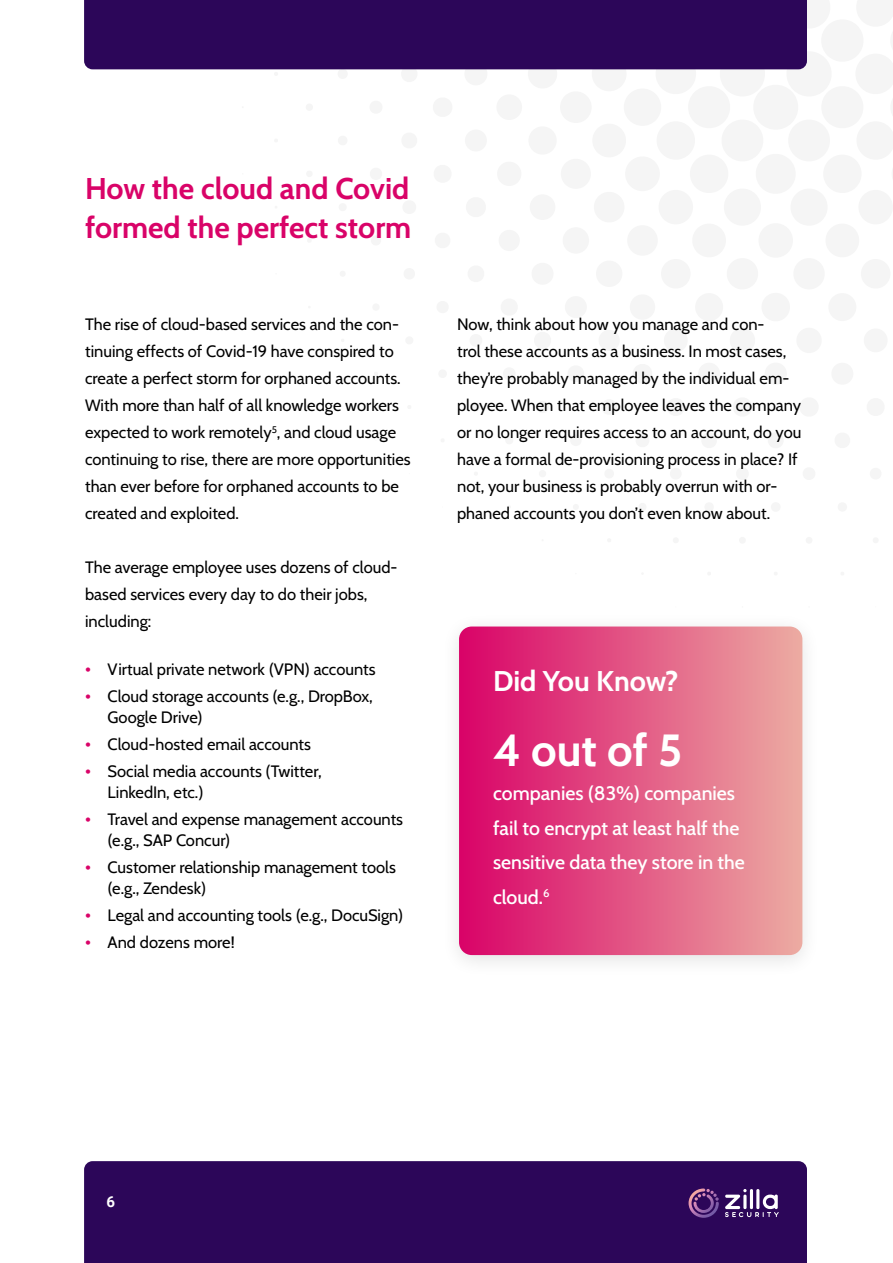
<style>
.page{position:relative;width:893px;height:1263px;background:#fff}
.page>*{position:absolute;margin:0;border:0;box-sizing:border-box;transform-origin:0 0}
.body_text{font:700 45px "Cabin";color:#fff}
.Sub_Title{font:700 30px/39px "Cabin";color:#d90368}
.body_text-2{font:700 28.5px "Cabin";color:#fff}
.body_text-3{font:500 19.5px/34.5px "Cabin";color:#fff}
.body_text-4{font:16.5px/27px "Cabin";color:#000}
.t1{font:700 15px "Roboto";color:#fff}
.s1{font-size:19.5px;color:#d90368}
</style>
<div class="page">
<div style="left:84px;top:0;width:723px;height:69px;background:#2c0659"></div>
<div style="left:84px;top:1161px;width:723px;height:102px;background:#2c0659"></div>
<svg style="left:688px;top:1188px;width:31px;height:30px"></svg>
<svg style="left:725px;top:1189px;width:54px;height:28px"></svg>
<svg style="left:459px;top:626px;width:343px;height:329px;background:#e25684"></svg>
<p class="Sub_Title" style="left:85px;top:167px;width:328px">How the cloud and Covid formed the perfect storm</p>
<p class="body_text-4" style="left:85px;top:310px;width:327px">The rise of cloud-based services and the con&shy;tinuing effects of Covid-19 have conspired to create a perfect storm for orphaned accounts.<br>With more than half of all knowledge workers expected to work remotely<sup>5</sup>, and cloud usage continuing to rise, there are more opportunities than ever before for orphaned accounts to be created and exploited.</p>
<p class="body_text-4" style="left:85px;top:553px;width:314px">The average employee uses dozens of cloud&shy;based services every day to do their jobs, including:</p>
<p class="body_text-4" style="left:85px;top:655px;width:292px"><span class="s1">•</span> Virtual private network (VPN) accounts</p>
<p class="body_text-4" style="left:108px;top:685px;width:267px;line-height:21px;text-indent:-22px"><span class="s1">•</span> Cloud storage accounts (e.g., DropBox,<br>Google Drive)</p>
<p class="body_text-4" style="left:85px;top:730px;width:227px"><span class="s1">•</span> Cloud-hosted email accounts</p>
<p class="body_text-4" style="left:108px;top:760px;width:216px;line-height:21px;text-indent:-22px"><span class="s1">•</span> Social media accounts (Twitter,<br>LinkedIn, etc.)</p>
<p class="body_text-4" style="left:108px;top:808px;width:297px;line-height:21px;text-indent:-22px"><span class="s1">•</span> Travel and expense management accounts (e.g., SAP Concur)</p>
<p class="body_text-4" style="left:108px;top:856px;width:290px;line-height:21px;text-indent:-22px"><span class="s1">•</span> Customer relationship management tools (e.g., Zendesk)</p>
<p class="body_text-4" style="left:85px;top:901px;width:320px"><span class="s1">•</span> Legal and accounting tools (e.g., DocuSign)</p>
<p class="body_text-4" style="left:85px;top:928px;width:151px"><span class="s1">•</span> And dozens more!</p>
<p class="body_text-4" style="left:457px;top:310px;width:346px">Now, think about how you manage and con-<br>trol these accounts as a business. In most cases, they’re probably managed by the individual em&shy;ployee. When that employee leaves the company or no longer requires access to an account, do you have a formal de-provisioning process in place? If not, your business is probably overrun with or&shy;phaned accounts you don’t even know about.</p>
<p class="body_text-2" style="left:493px;top:658px;width:187px">Did You Know?</p>
<p class="body_text" style="left:493px;top:714px;width:191px">4 out of 5</p>
<p class="body_text-3" style="left:493px;top:775px;width:253px">companies (83%) companies fail to encrypt at least half the sensitive data they store in the cloud.<sup>6</sup></p>
<p class="t1" style="left:107px;top:1191px;width:10px">6</p>
</div>
